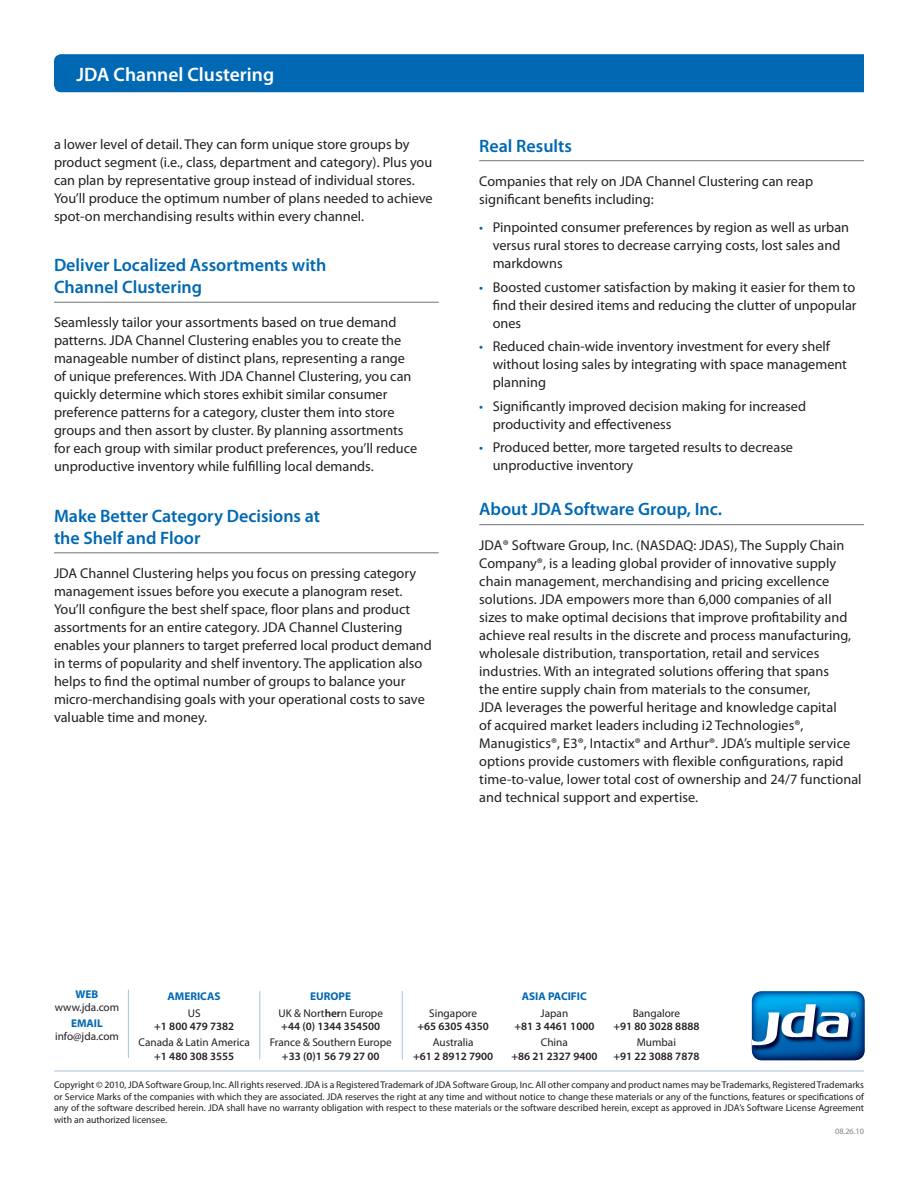
<style>
.page{position:relative;width:918px;height:1188px;background:#fff}
.page>*{position:absolute;margin:0;border:0;box-sizing:border-box;transform-origin:0 0}
.t1{font:600 19.5px "Myriad Pro";color:#fff}
.t2{font:600 18px/21.6px "Myriad Pro";color:#0168b3}
.t3{font:14.25px/18px "Myriad Pro";color:#231f20}
.t4{font:600 11.25px/13.5px "Myriad Pro";color:#231f20}
.t5{font:11.25px "Myriad Pro";color:#231f20}
.t6{font:700 11.25px "Myriad Pro";color:#0168b3}
.t7{font:9.75px/11.7px "Myriad Pro";color:#231f20;text-align:justify}
.t8{font:300 condensed 9px "Frutiger";color:#000}
.t9{font:8.25px "Myriad Pro";color:#808285}
.s1{color:#0168b3}
.s2{font-weight:400}
</style>
<div class="page">
<div style="left:54px;top:54px;width:810px;height:38px;background:#0168b3"></div>
<hr style="left:54px;top:302px;width:385px;height:1px;background:#808285">
<hr style="left:54px;top:552px;width:385px;height:1px;background:#808285">
<hr style="left:479px;top:160px;width:385px;height:1px;background:#808285">
<hr style="left:479px;top:524px;width:385px;height:1px;background:#808285">
<hr style="left:54px;top:1071px;width:810px;height:1px;background:#acbfe1">
<hr style="left:259px;top:991px;width:1px;height:69px;background:#acbfe1">
<hr style="left:128px;top:990px;width:1px;height:68px;background:#acbfe1">
<hr style="left:402px;top:991px;width:1px;height:69px;background:#acbfe1">
<svg style="left:752px;top:991px;width:113px;height:69px"></svg>
<h1 class="t1" style="left:76px;top:62px;width:199px">JDA Channel Clustering</h1>
<p class="t3" style="left:54px;top:135px;width:380px">a lower level of detail. They can form unique store groups by product segment (i.e., class, department and category). Plus you can plan by representative group instead of individual stores.<br>You’ll produce the optimum number of plans needed to achieve spot-on merchandising results within every channel.</p>
<p class="t2" style="left:54px;top:254px;width:274px">Deliver Localized Assortments with<br>Channel Clustering</p>
<p class="t3" style="left:54px;top:313px;width:365px">Seamlessly tailor your assortments based on true demand patterns. JDA Channel Clustering enables you to create the manageable number of distinct plans, representing a range of unique preferences. With JDA Channel Clustering, you can quickly determine which stores exhibit similar consumer preference patterns for a category, cluster them into store groups and then assort by cluster. By planning assortments for each group with similar product preferences, you’ll reduce unproductive inventory while fulfilling local demands.</p>
<p class="t2" style="left:54px;top:505px;width:268px">Make Better Category Decisions at the Shelf and Floor</p>
<p class="t3" style="left:54px;top:564px;width:379px">JDA Channel Clustering helps you focus on pressing category management issues before you execute a planogram reset.<br>You’ll configure the best shelf space, floor plans and product assortments for an entire category. JDA Channel Clustering enables your planners to target preferred local product demand in terms of popularity and shelf inventory. The application also helps to find the optimal number of groups to balance your micro-merchandising goals with your operational costs to save valuable time and money.</p>
<p class="t2" style="left:479px;top:134px;width:94px">Real Results</p>
<p class="t3" style="left:479px;top:172px;width:335px">Companies that rely on JDA Channel Clustering can reap significant benefits including:</p>
<p class="t3" style="left:493px;top:218px;width:358px;text-indent:-13px"><span class="s1">•</span> Pinpointed consumer preferences by region as well as urban versus rural stores to decrease carrying costs, lost sales and markdowns</p>
<p class="t3" style="left:493px;top:278px;width:365px;text-align:justify;text-indent:-13px"><span class="s1">•</span> Boosted customer satisfaction by making it easier for them to find their desired items and reducing the clutter of unpopular ones</p>
<p class="t3" style="left:493px;top:337px;width:356px;text-indent:-13px"><span class="s1">•</span> Reduced chain-wide inventory investment for every shelf without losing sales by integrating with space management planning</p>
<p class="t3" style="left:493px;top:397px;width:315px;text-indent:-13px"><span class="s1">•</span> Significantly improved decision making for increased productivity and effectiveness</p>
<p class="t3" style="left:493px;top:438px;width:302px;text-indent:-13px"><span class="s1">•</span> Produced better, more targeted results to decrease unproductive inventory</p>
<p class="t2" style="left:479px;top:498px;width:244px">About JDASoftware Group, Inc.</p>
<p class="t3" style="left:479px;top:536px;width:384px">JDA® Software Group, Inc. (NASDAQ: JDAS), The Supply Chain Company®, is a leading global provider of innovative supply chain management, merchandising and pricing excellence solutions. JDA empowers more than 6,000 companies of all sizes to make optimal decisions that improve profitability and achieve real results in the discrete and process manufacturing, wholesale distribution, transportation, retail and services industries. With an integrated solutions offering that spans<br>the entire supply chain from materials to the consumer,<br>JDA leverages the powerful heritage and knowledge capital<br>of acquired market leaders including i2 Technologies®, Manugistics®, E3®, Intactix® and Arthur®. JDA’s multiple service options provide customers with flexible configurations, rapid time-to-value, lower total cost of ownership and 24/7 functional and technical support and expertise.</p>
<p class="t6" style="left:76px;top:987px;width:24px">WEB</p>
<p class="t5" style="left:55px;top:1000px;width:66px">www.jda.com</p>
<p class="t6" style="left:71px;top:1016px;width:33px">EMAIL</p>
<p class="t5" style="left:55px;top:1030px;width:65px">info@jda.com</p>
<p class="t6" style="left:167px;top:988px;width:55px">AMERICAS</p>
<p class="t6" style="left:310px;top:988px;width:42px">EUROPE</p>
<p class="t5" style="left:188px;top:1006px;width:14px">US</p>
<p class="t4" style="left:154px;top:1020px;width:82px">+1 800 479 7382</p>
<p class="t5" style="left:139px;top:1035px;width:113px">Canada &amp; Latin America</p>
<p class="t4" style="left:154px;top:1049px;width:82px">+1 480 308 3555</p>
<p class="t4" style="left:278px;top:1006px;width:106px"><span class="s2">UK &amp; Nort</span>her<span class="s2">n Europe </span>+44 (0) 1344 354500</p>
<p class="t5" style="left:270px;top:1035px;width:124px">France &amp; Southern Europe</p>
<p class="t4" style="left:282px;top:1049px;width:99px">+33 (0)1 56 79 27 00</p>
<p class="t5" style="left:429px;top:1006px;width:49px">Singapore</p>
<p class="t4" style="left:417px;top:1020px;width:73px">+65 6305 4350</p>
<p class="t5" style="left:433px;top:1035px;width:42px">Australia</p>
<p class="t4" style="left:413px;top:1049px;width:82px">+61 2 8912 7900</p>
<p class="t6" style="left:522px;top:988px;width:67px">ASIA PACIFIC</p>
<p class="t5" style="left:541px;top:1006px;width:29px">Japan</p>
<p class="t4" style="left:514px;top:1020px;width:82px">+81 3 4461 1000</p>
<p class="t5" style="left:541px;top:1035px;width:29px">China</p>
<p class="t4" style="left:511px;top:1049px;width:88px">+86 21 2327 9400</p>
<p class="t5" style="left:633px;top:1006px;width:49px">Bangalore</p>
<p class="t4" style="left:613px;top:1020px;width:88px">+91 80 3028 8888</p>
<p class="t5" style="left:637px;top:1035px;width:41px">Mumbai</p>
<p class="t4" style="left:613px;top:1049px;width:88px">+91 22 3088 7878</p>
<p class="t8" style="left:628px;top:1017px;width:26px">4-Color</p>
<p class="t7" style="left:54px;top:1079px;width:812px">Copyright © 2010, JDA Software Group, Inc. All rights reserved. JDA is a Registered Trademark of JDA Software Group, Inc. All other company and product names may be Trademarks, Registered Trademarks or Service Marks of the companies with which they are associated. JDA reserves the right at any time and without notice to change these materials or any of the functions, features or specifications of any of the software described herein. JDA shall have no warranty obligation with respect to these materials or the software described herein, except as approved in JDA’s Software License Agreement with an authorized licensee.</p>
<p class="t9" style="left:835px;top:1126px;width:30px">08.26.10</p>
</div>
